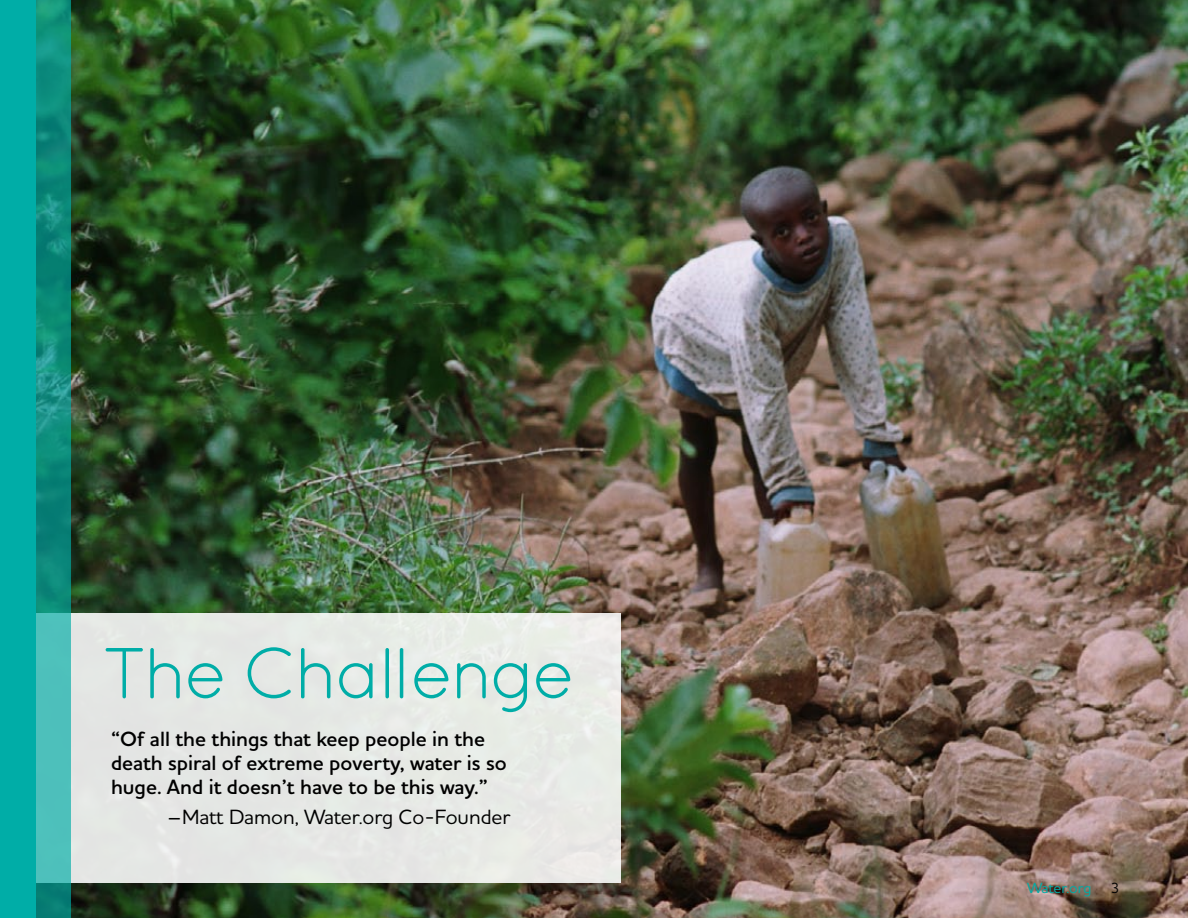
<style>
.page{position:relative;width:1188px;height:918px;background:#fff}
.page>*{position:absolute;margin:0;border:0;box-sizing:border-box;transform-origin:0 0}
.t1{font:72px "Quicksand";letter-spacing:-.05em;color:#00ada7}
.t2{font:600 21px/24px "Houschka Pro";color:#000}
.t3{font:500 21px "Houschka Pro";color:#000}
.t4{font:500 15px "Houschka Pro";letter-spacing:-.005em;color:#00ada7}
.t5{font:500 15px "Houschka Pro";color:#000}
</style>
<div class="page">
<img style="left:70px;top:0;width:1118px;height:918px">
<div style="left:36px;top:614px;width:585px;height:270px;background:#e6e8e5"></div>
<div style="left:0;top:0;width:36px;height:918px;background:#00ada7"></div>
<svg style="left:36px;top:0;width:34px;height:918px;background:#20998e"></svg>
<h1 class="t1" style="left:102px;top:632px;width:475px">The Challenge</h1>
<p class="t2" style="left:111px;top:727px;width:397px">“Of all the things that keep people in the death spiral of extreme poverty, water is so huge. And it doesn’t have to be this way.”</p>
<p class="t3" style="left:167px;top:804px;width:345px">–Matt Damon, Water.org Co-Founder</p>
<p class="t4" style="left:1027px;top:878px;width:66px">Water.org</p>
<p class="t5" style="left:1111px;top:878px;width:10px">3</p>
</div>
